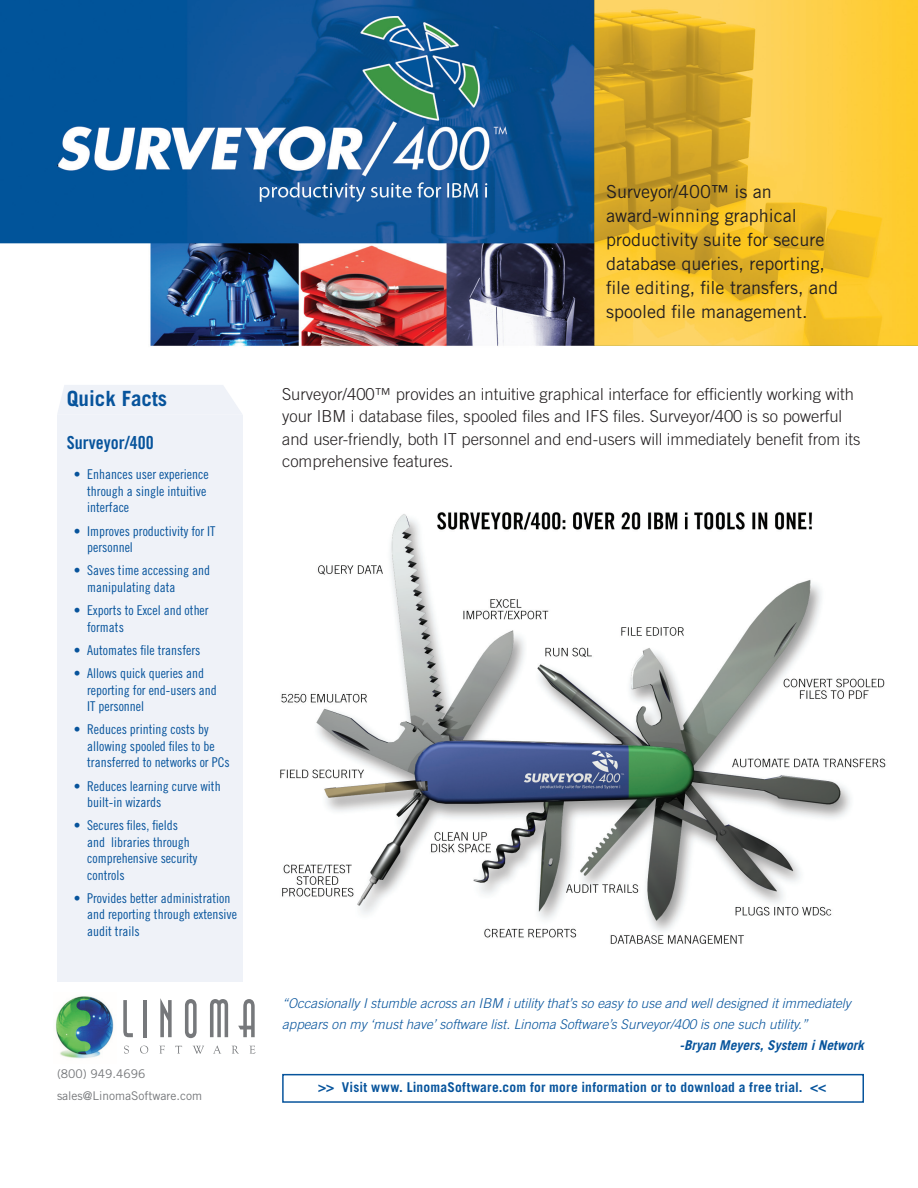
<style>
.page{position:relative;width:918px;height:1188px;background:#fff}
.page>*{position:absolute;margin:0;border:0;box-sizing:border-box;transform-origin:0 0}
.t1{font:700 21px "Trade Gothic LT Std";color:#07549c}
.t2{font:18px/24px "Trade Gothic LT Std";color:#231f20}
.t3{font:18px "Trade Gothic LT Std Bd Cn 20";color:#07549c}
.t4{font:300 16.5px/22.5px "Trade Gothic LT Std";color:#231f20}
.t5{font:13.5px/16.5px "Trade Gothic LT Std Cn 18";color:#07549c}
.t6{font:italic 300 13.5px/21px "Trade Gothic LT Std";color:#07549c}
.t7{font:700 13.5px "Trade Gothic LT Std";letter-spacing:.015em;color:#07549c}
.t8{font:italic 700 13.5px "Trade Gothic LT Std";color:#07549c}
.t9{font:12px/21.5px "Trade Gothic LT Std";color:#76787b}
</style>
<div class="page">
<img style="left:280px;top:512px;width:606px;height:432px">
<img style="left:0;top:0;width:918px;height:346px">
<div style="left:57px;top:415px;width:186px;height:567px;background:#eff2f8"></div>
<div style="left:57px;top:385px;width:185px;height:30px;background:#eff2f8"></div>
<div style="left:282px;top:1074px;width:582px;height:29px;border:2px solid #07549c"></div>
<svg style="left:123px;top:1000px;width:10px;height:37px"></svg>
<hr style="left:143px;top:1000px;width:4px;height:37px;background:#76787b">
<svg style="left:160px;top:998px;width:12px;height:39px"></svg>
<svg style="left:185px;top:999px;width:12px;height:39px"></svg>
<svg style="left:210px;top:999px;width:18px;height:38px"></svg>
<svg style="left:238px;top:999px;width:17px;height:38px"></svg>
<svg style="left:124px;top:1046px;width:5px;height:8px"></svg>
<svg style="left:140px;top:1046px;width:8px;height:8px"></svg>
<svg style="left:159px;top:1046px;width:6px;height:8px"></svg>
<svg style="left:175px;top:1046px;width:7px;height:8px"></svg>
<svg style="left:193px;top:1046px;width:11px;height:8px"></svg>
<svg style="left:213px;top:1045px;width:8px;height:9px"></svg>
<svg style="left:232px;top:1046px;width:7px;height:8px"></svg>
<svg style="left:250px;top:1046px;width:6px;height:8px"></svg>
<img style="left:55px;top:996px;width:59px;height:63px">
<h1 class="t1" style="left:67px;top:386px;width:102px">Quick Facts</h1>
<h2 class="t3" style="left:67px;top:432px;width:88px">Surveyor/400</h2>
<p class="t5" style="left:87px;top:466px;width:123px;text-indent:-14px">• Enhances user experience through a single intuitive interface</p>
<p class="t5" style="left:87px;top:522px;width:130px;text-indent:-14px">• Improves productivity for IT personnel</p>
<p class="t5" style="left:87px;top:562px;width:124px;text-indent:-14px">• Saves time accessing and manipulating data</p>
<p class="t5" style="left:87px;top:602px;width:123px;text-indent:-14px">• Exports to Excel and other formats</p>
<p class="t5" style="left:74px;top:642px;width:128px">• Automates file transfers</p>
<p class="t5" style="left:87px;top:665px;width:131px;text-indent:-14px">• Allows quick queries and reporting for end-users and<br>IT personnel</p>
<p class="t5" style="left:87px;top:721px;width:144px;text-indent:-14px">• Reduces printing costs by allowing spooled files to be transferred to networks or PCs</p>
<p class="t5" style="left:87px;top:777px;width:135px;text-indent:-14px">• Reduces learning curve with built-in wizards</p>
<p class="t5" style="left:87px;top:817px;width:112px;text-indent:-14px">• Secures files, fields and libraries through comprehensive security controls</p>
<p class="t5" style="left:87px;top:890px;width:151px;text-indent:-14px">• Provides better administration and reporting through extensive audit trails</p>
<p class="t9" style="left:57px;top:1063px;width:147px">(800) 949.4696 sales@LinomaSoftware.com</p>
<h2 class="t2" style="left:606px;top:179px;width:233px">Surveyor/400™ is an award-winning graphical productivity suite for secure database queries, reporting, file editing, file transfers, and spooled file management.</h2>
<p class="t4" style="left:282px;top:382px;width:580px">Surveyor/400™ provides an intuitive graphical interface for efficiently working with your IBM i database files, spooled files and IFS files. Surveyor/400 is so powerful and user-friendly, both IT personnel and end-users will immediately benefit from its comprehensive features.</p>
<p class="t6" style="left:282px;top:993px;width:570px">“Occasionally I stumble across an IBM i utility that’s so easy to use and well designed it immediately appears on my ‘must have’ software list. Linoma Software’s Surveyor/400 is one such utility.”</p>
<p class="t8" style="left:680px;top:1037px;width:186px">-Bryan Meyers, System i Network</p>
<p class="t7" style="left:318px;top:1079px;width:510px">&gt;&gt; Visit www. LinomaSoftware.com for more information or to download a free trial. &lt;&lt;</p>
</div>
